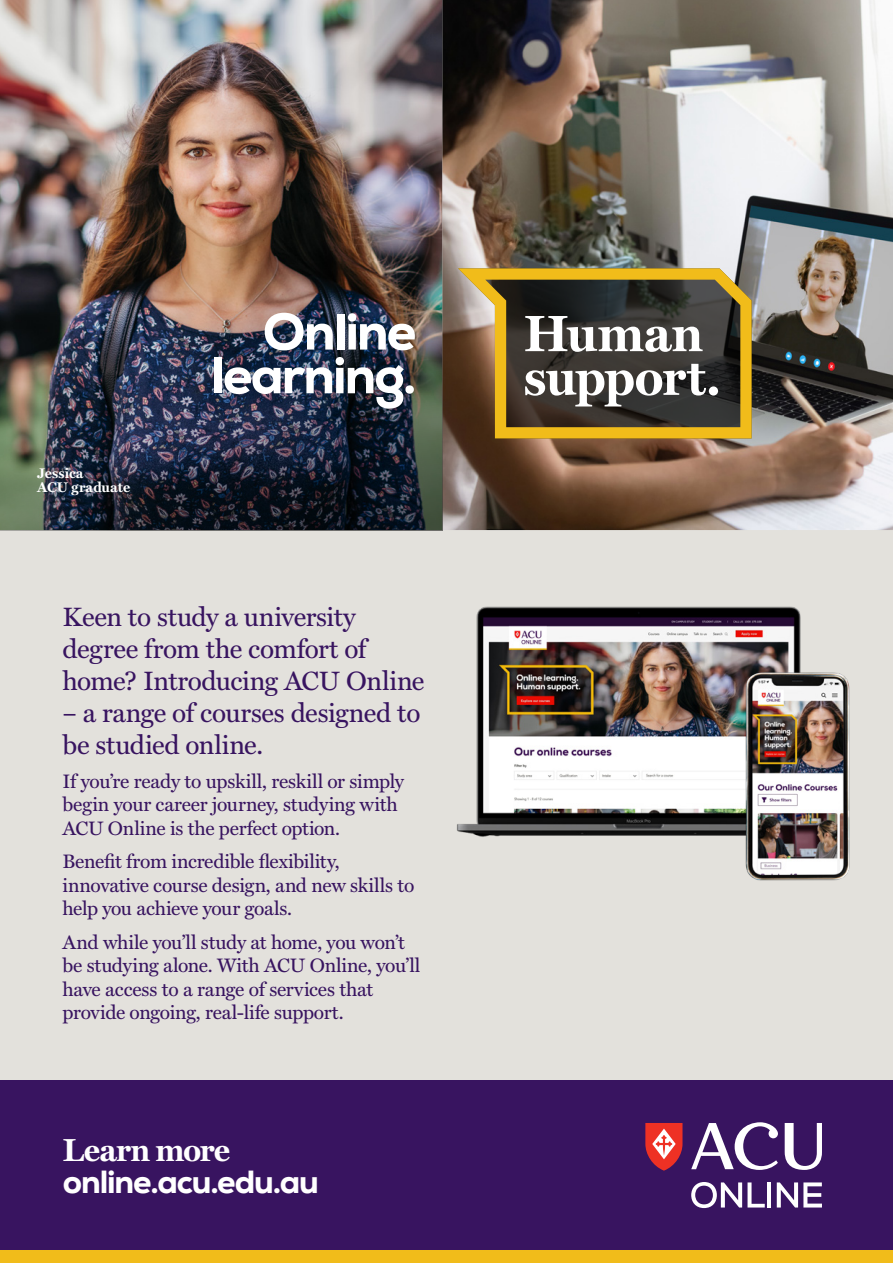
<style>
.page{position:relative;width:893px;height:1263px;background:#fff}
.page>*{position:absolute;margin:0;border:0;box-sizing:border-box;transform-origin:0 0}
.t1{font:800 51.45px/43.7px "Nexa";letter-spacing:-.04em;color:#fff;text-align:right}
.t2{font:700 51.45px/43.7px "Miller Text";letter-spacing:-.015em;color:#fff}
.Main_URL_purple{font:800 32.1px/32.1px "Nexa";letter-spacing:-.035em;color:#fff}
.Lead-in_test_-_Purpl{font:26.7px/32.1px "Miller Text";letter-spacing:-.015em;color:#381460}
.Lead-in_test_-_Purpl-2{font:19.65px/23.5px "Miller Text";letter-spacing:-.015em;color:#381460}
.t3{font:700 14.1px "Miller Text";color:#fff}
.s1{font-family:"Miller Text";font-weight:700}
</style>
<div class="page">
<div style="left:0;top:438px;width:893px;height:825px;background:#e3e1dc"></div>
<div style="left:0;top:1080px;width:893px;height:170px;background:#381460"></div>
<svg style="left:645px;top:1123px;width:37px;height:47px;background:#d44d50"></svg>
<svg style="left:785px;top:1123px;width:37px;height:47px"></svg>
<svg style="left:691px;top:1122px;width:87px;height:48px"></svg>
<svg style="left:691px;top:1182px;width:74px;height:26px"></svg>
<hr style="left:767px;top:1182px;width:4px;height:25px;background:#fff">
<svg style="left:777px;top:1182px;width:45px;height:25px"></svg>
<div style="left:0;top:1250px;width:893px;height:13px;background:#f1bc1a"></div>
<img style="left:0;top:0;width:893px;height:530px">
<svg style="left:458px;top:268px;width:294px;height:170px;background:#5d4f2f"></svg>
<img style="left:0;top:193px;width:442px;height:337px">
<img style="left:456px;top:606px;width:345px;height:231px">
<img style="left:729px;top:665px;width:121px;height:216px">
<p class="t3" style="left:37px;top:462px;width:48px">Jessica</p>
<p class="t3" style="left:37px;top:476px;width:95px">ACU graduate</p>
<p class="t1" style="left:211px;top:310px;width:207px">Online learning.</p>
<p class="Lead-in_test_-_Purpl" style="left:63px;top:599px;width:364px">Keen to study a university degree from the comfort of home? Introducing ACU Online</p>
<p class="Lead-in_test_-_Purpl" style="left:63px;top:695px;width:360px">– a range of courses designed to be studied online.</p>
<p class="Lead-in_test_-_Purpl-2" style="left:63px;top:768px;width:343px">If you’re ready to upskill, reskill or simply begin your career journey, studying with<br>ACU Online is the perfect option.</p>
<p class="Lead-in_test_-_Purpl-2" style="left:63px;top:848px;width:354px">Benefit from incredible flexibility, innovative course design, and new skills to help you achieve your goals.</p>
<p class="Lead-in_test_-_Purpl-2" style="left:63px;top:929px;width:359px">And while you’ll study at home, you won’t be studying alone. With ACU Online, you’ll have access to a range of services that provide ongoing, real-life support.</p>
<p class="Main_URL_purple" style="left:63px;top:1134px;width:258px"><span class="s1">Learn more </span>online.acu.edu.au</p>
<p class="t2" style="left:524px;top:309px;width:199px">Human support.</p>
</div>
